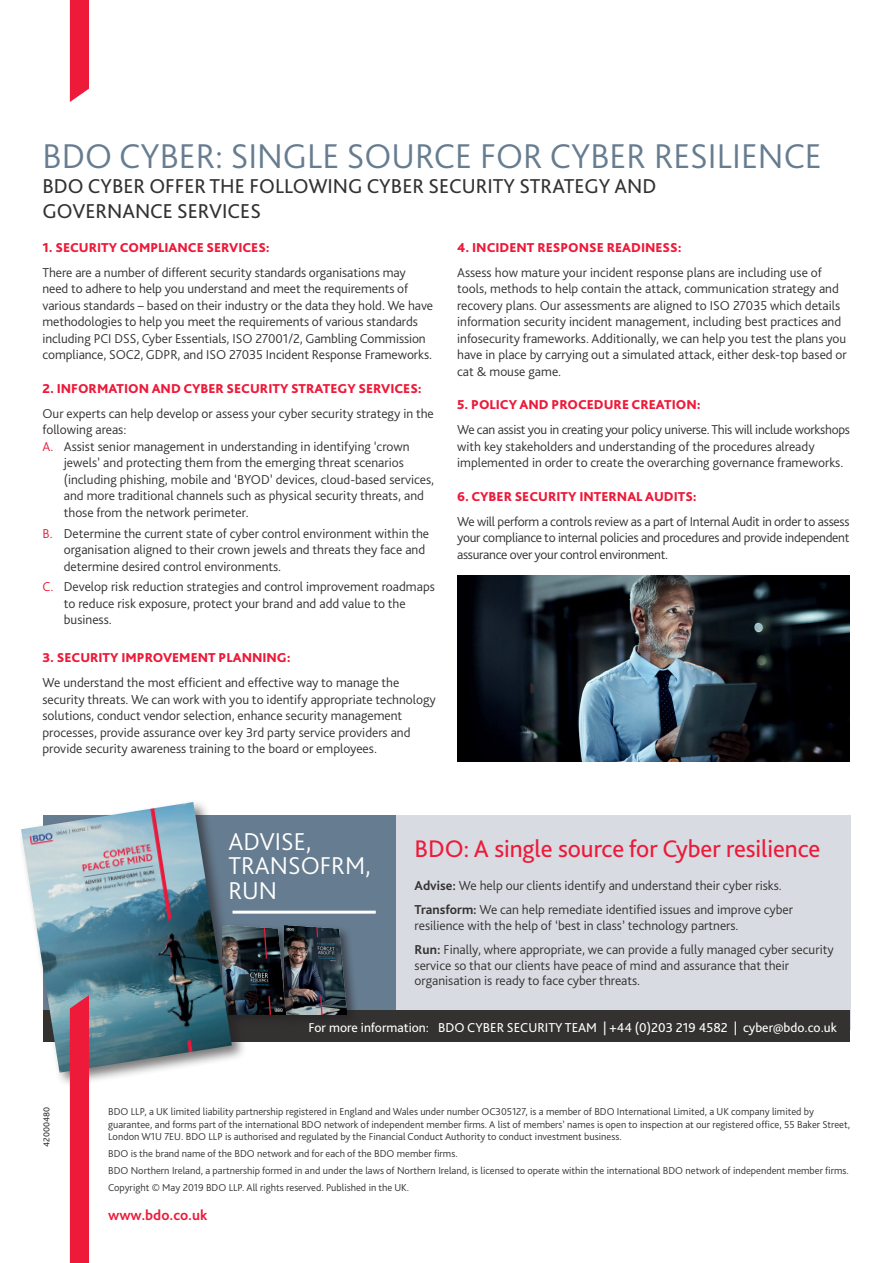
<style>
.page{position:relative;width:893px;height:1263px;background:#fff}
.page>*{position:absolute;margin:0;border:0;box-sizing:border-box;transform-origin:0 0}
.t1{font:300 36px "Bliss Pro";color:#667c90}
.t2{font:300 25.5px/24.5px "Bliss Pro";color:#fff}
.t3{font:25.2px "Bliss Pro";letter-spacing:-.005em;color:#ed1a3a}
.t4{font:21px/25.2px "Bliss Pro";color:#333231}
.t5{font:700 15px "Bliss Pro";color:#ed1a3a}
.t6{font:300 13.5px/16.5px "Bliss Pro";color:#333231}
.t7{font:800 13.5px "Bliss Pro";color:#ed1a3a}
.t8{font:13.5px "Bliss Pro";color:#fff}
.t9{font:300 10.5px/12.6px "Bliss Pro";color:#333231}
.t10{font:9px "Bliss Pro";color:#333231}
.s1{color:#ed1a3a}
.s2{font-weight:700}
</style>
<div class="page">
<div style="left:43px;top:815px;width:353px;height:215px;background:#667c90"></div>
<div style="left:396px;top:815px;width:454px;height:215px;background:#d8dbe1"></div>
<div style="left:43px;top:1011px;width:807px;height:31px;background:#333231"></div>
<hr style="left:232px;top:911px;width:144px;height:3px;background:#fff">
<div style="left:282px;top:923px;width:77px;height:103px;background:#231f20;opacity:.6"></div>
<img style="left:298px;top:925px;width:49px;height:89px">
<div style="left:220px;top:923px;width:78px;height:103px;background:#231f20;opacity:.6"></div>
<div style="left:19px;top:799px;width:228px;height:288px;background:#231f20;opacity:.6"></div>
<img style="left:21px;top:802px;width:211px;height:271px">
<div style="left:70px;top:995px;width:19px;height:268px;background:#ed1a3a"></div>
<svg style="left:70px;top:0;width:19px;height:102px;background:#ee2846"></svg>
<img style="left:457px;top:576px;width:393px;height:185px">
<h1 class="t1" style="left:43px;top:134px;width:781px">BDO CYBER: SINGLE SOURCE FOR CYBER RESILIENCE</h1>
<h3 class="t4" style="left:43px;top:173px;width:615px">BDO CYBER OFFER THE FOLLOWING CYBER SECURITY STRATEGY AND<br>GOVERNANCE SERVICES</h3>
<p class="t7" style="left:43px;top:239px;width:229px">1. SECURITY COMPLIANCE SERVICES:</p>
<p class="t6" style="left:43px;top:264px;width:392px">There are a number of different security standards organisations may need to adhere to help you understand and meet the requirements of various standards – based on their industry or the data they hold. We have methodologies to help you meet the requirements of various standards including PCI DSS, Cyber Essentials, ISO 27001/2, Gambling Commission compliance, SOC2, GDPR, and ISO 27035 Incident Response Frameworks.</p>
<p class="t7" style="left:43px;top:380px;width:381px">2. INFORMATION AND CYBER SECURITY STRATEGY SERVICES:</p>
<p class="t6" style="left:43px;top:405px;width:393px">Our experts can help develop or assess your cyber security strategy in the</p>
<p class="t6" style="left:43px;top:421px;width:85px">following areas:</p>
<p class="t6" style="left:43px;top:438px;width:369px"><span class="s1">A.</span> Assist senior management in understanding in identifying ‘crown</p>
<p class="t6" style="left:64px;top:454px;width:342px">jewels’ and protecting them from the emerging threat scenarios</p>
<p class="t6" style="left:64px;top:471px;width:372px">(including phishing, mobile and ‘BYOD’ devices, cloud-based services,</p>
<p class="t6" style="left:64px;top:487px;width:362px">and more traditional channels such as physical security threats, and</p>
<p class="t6" style="left:64px;top:504px;width:186px">those from the network perimeter.</p>
<p class="t6" style="left:64px;top:525px;width:367px;text-indent:-21px"><span class="s1">B.</span> Determine the current state of cyber control environment within the organisation aligned to their crown jewels and threats they face and determine desired control environments.</p>
<p class="t6" style="left:64px;top:578px;width:373px;text-indent:-21px"><span class="s1">C.</span> Develop risk reduction strategies and control improvement roadmaps to reduce risk exposure, protect your brand and add value to the business.</p>
<p class="t7" style="left:43px;top:649px;width:250px">3. SECURITY IMPROVEMENT PLANNING:</p>
<p class="t6" style="left:43px;top:674px;width:395px">We understand the most efficient and effective way to manage the security threats. We can work with you to identify appropriate technology solutions, conduct vendor selection, enhance security management processes, provide assurance over key 3rd party service providers and provide security awareness training to the board or employees.</p>
<p class="t7" style="left:457px;top:239px;width:226px">4. INCIDENT RESPONSE READINESS:</p>
<p class="t6" style="left:457px;top:264px;width:391px">Assess how mature your incident response plans are including use of tools, methods to help contain the attack, communication strategy and recovery plans. Our assessments are aligned to ISO 27035 which details information security incident management, including best practices and infosecurity frameworks. Additionally, we can help you test the plans you have in place by carrying out a simulated attack, either desk-top based or cat &amp; mouse game.</p>
<p class="t7" style="left:457px;top:396px;width:245px">5. POLICY AND PROCEDURE CREATION:</p>
<p class="t6" style="left:457px;top:421px;width:394px">We can assist you in creating your policy universe. This will include workshops with key stakeholders and understanding of the procedures already implemented in order to create the overarching governance frameworks.</p>
<p class="t7" style="left:457px;top:488px;width:241px">6. CYBER SECURITY INTERNAL AUDITS:</p>
<p class="t6" style="left:457px;top:513px;width:394px;text-align:justify">We will perform a controls review as a part of Internal Audit in order to assess your compliance to internal policies and procedures and provide independent assurance over your control environment.</p>
<h2 class="t2" style="left:228px;top:828px;width:144px">ADVISE,<br>TRANSOFRM,<br>RUN</h2>
<h3 class="t3" style="left:415px;top:833px;width:407px">BDO: A single source for Cyber resilience</h3>
<p class="t6" style="left:415px;top:873px;width:380px;line-height:24.3px"><span class="s2">Advise:</span> We help our clients identify and understand their cyber risks.<br><span class="s2">Transform:</span> We can help remediate identified issues and improve cyber</p>
<p class="t6" style="left:415px;top:913px;width:421px;line-height:24.3px">resilience with the help of ‘best in class’ technology partners.<br><span class="s2">Run:</span> Finally, where appropriate, we can provide a fully managed cyber security</p>
<p class="t6" style="left:415px;top:957px;width:376px;line-height:15.8px">service so that our clients have peace of mind and assurance that their organisation is ready to face cyber threats.</p>
<p class="t10" style="left:41px;top:1147px;width:41px;rotate:-90deg">42000480</p>
<p class="t8" style="left:309px;top:1019px;width:530px">For more information: BDO CYBER SECURITY TEAM | +44 (0)203 219 4582 | cyber@bdo.co.uk</p>
<p class="t9" style="left:108px;top:1105px;width:743px">BDO LLP, a UK limited liability partnership registered in England and Wales under number OC305127, is a member of BDO International Limited, a UK company limited by guarantee, and forms part of the international BDO network of independent member firms. A list of members’ names is open to inspection at our registered office, 55 Baker Street,<br>London W1U 7EU. BDO LLP is authorised and regulated by the Financial Conduct Authority to conduct investment business.</p>
<p class="t9" style="left:108px;top:1145px;width:742px;line-height:16.8px">BDO is the brand name of the BDO network and for each of the BDO member firms.<br>BDO Northern Ireland, a partnership formed in and under the laws of Northern Ireland, is licensed to operate within the international BDO network of independent member firms.<br>Copyright © May 2019 BDO LLP. All rights reserved. Published in the UK.</p>
<p class="t5" style="left:108px;top:1206px;width:101px">www.bdo.co.uk</p>
</div>
